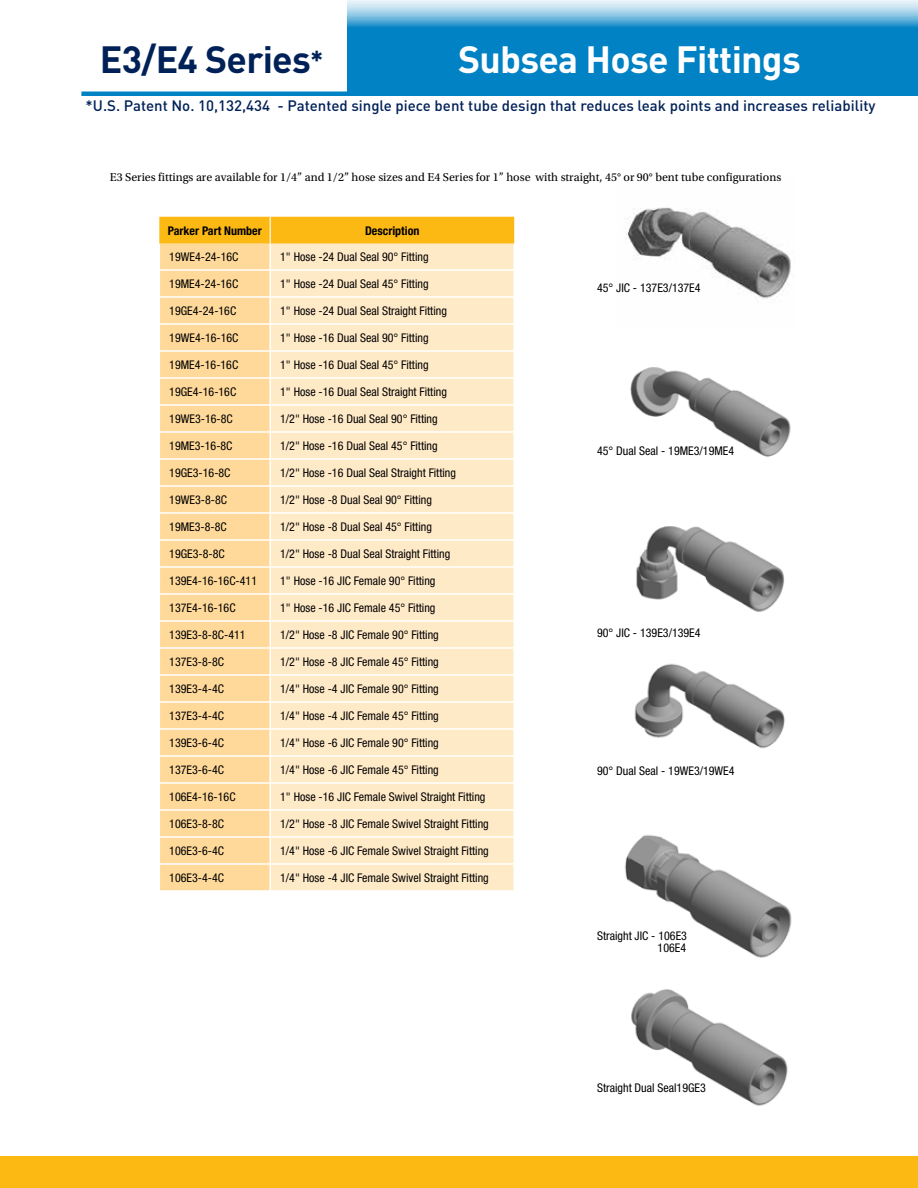
<style>
.page{position:relative;width:918px;height:1188px;background:#fff}
.page>*{position:absolute;margin:0;border:0;box-sizing:border-box;transform-origin:0 0}
.t1{font:700 37.5px "DINOT";letter-spacing:-.02em;color:#fff}
.t2{font:700 37.5px "DINOT";letter-spacing:-.02em;color:#002157}
.t3{font:500 15px "DINOT";color:#002157}
.t4{font:condensed 12px/12px "Helvetica Neue LT Std";color:#000;text-align:right}
.t5{font:12px "Utopia Std";color:#000}
.t6{font:700 condensed 12px "Helvetica Neue LT Std";color:#000}
.s1{font-size:27px}
</style>
<div class="page">
<div style="left:0;top:1156px;width:918px;height:32px;background:#fdb913"></div>
<svg style="left:159px;top:217px;width:355px;height:673px;background:#fee4b6"></svg>
<hr style="left:270px;top:863px;width:245px;height:2px;background:#fff">
<hr style="left:269px;top:865px;width:2px;height:25px;background:#fff">
<hr style="left:513px;top:865px;width:2px;height:25px;background:#fff">
<hr style="left:269px;top:217px;width:2px;height:27px;background:#ffeac8">
<img style="left:624px;top:835px;width:168px;height:123px">
<img style="left:636px;top:526px;width:148px;height:86px">
<img style="left:626px;top:207px;width:165px;height:250px">
<img style="left:631px;top:989px;width:157px;height:117px">
<img style="left:634px;top:663px;width:151px;height:86px">
<hr style="left:0;top:0;width:1px;height:96px;background:#0082c4">
<svg style="left:347px;top:0;width:571px;height:92px;background:#2b96cd"></svg>
<hr style="left:81px;top:92px;width:837px;height:4px;background:#0082c4">
<h1 class="t2" style="left:100px;top:34px;width:225px">E3/E4 Series<span class="s1">*</span></h1>
<h1 class="t1" style="left:458px;top:34px;width:344px">Subsea Hose Fittings</h1>
<p class="t3" style="left:86px;top:95px;width:791px">*U.S. Patent No. 10,132,434 - Patented single piece bent tube design that reduces leak points and increases reliability</p>
<p class="t5" style="left:110px;top:170px;width:673px">E3 Series fittings are available for 1/4” and 1/2” hose sizes and E4 Series for 1” hose with straight, 45° or 90° bent tube configurations</p>
<p class="t6" style="left:168px;top:223px;width:95px">Parker Part Number</p>
<p class="t6" style="left:365px;top:223px;width:56px">Description</p>
<p class="t4" style="left:169px;top:250px;width:71px">19WE4-24-16C</p>
<p class="t4" style="left:280px;top:250px;width:150px">1" Hose -24 Dual Seal 90° Fitting</p>
<p class="t4" style="left:169px;top:277px;width:70px">19ME4-24-16C</p>
<p class="t4" style="left:280px;top:277px;width:150px">1" Hose -24 Dual Seal 45° Fitting</p>
<p class="t4" style="left:169px;top:304px;width:68px">19GE4-24-16C</p>
<p class="t4" style="left:280px;top:304px;width:168px">1" Hose -24 Dual Seal Straight Fitting</p>
<p class="t4" style="left:169px;top:331px;width:71px">19WE4-16-16C</p>
<p class="t4" style="left:280px;top:331px;width:150px">1" Hose -16 Dual Seal 90° Fitting</p>
<p class="t4" style="left:169px;top:358px;width:70px">19ME4-16-16C</p>
<p class="t4" style="left:280px;top:358px;width:150px">1" Hose -16 Dual Seal 45° Fitting</p>
<p class="t4" style="left:169px;top:385px;width:68px">19GE4-16-16C</p>
<p class="t4" style="left:280px;top:385px;width:168px">1" Hose -16 Dual Seal Straight Fitting</p>
<p class="t4" style="left:169px;top:412px;width:65px">19WE3-16-8C</p>
<p class="t4" style="left:280px;top:412px;width:159px">1/2" Hose -16 Dual Seal 90° Fitting</p>
<p class="t4" style="left:169px;top:439px;width:65px">19ME3-16-8C</p>
<p class="t4" style="left:280px;top:439px;width:159px">1/2" Hose -16 Dual Seal 45° Fitting</p>
<p class="t4" style="left:169px;top:466px;width:63px">19GE3-16-8C</p>
<p class="t4" style="left:280px;top:466px;width:177px">1/2" Hose -16 Dual Seal Straight Fitting</p>
<p class="t4" style="left:169px;top:493px;width:59px">19WE3-8-8C</p>
<p class="t4" style="left:280px;top:493px;width:153px">1/2" Hose -8 Dual Seal 90° Fitting</p>
<p class="t4" style="left:169px;top:520px;width:59px">19ME3-8-8C</p>
<p class="t4" style="left:280px;top:520px;width:153px">1/2" Hose -8 Dual Seal 45° Fitting</p>
<p class="t4" style="left:169px;top:547px;width:57px">19GE3-8-8C</p>
<p class="t4" style="left:280px;top:547px;width:172px">1/2" Hose -8 Dual Seal Straight Fitting</p>
<p class="t4" style="left:169px;top:574px;width:89px">139E4-16-16C-411</p>
<p class="t4" style="left:280px;top:574px;width:157px">1" Hose -16 JIC Female 90° Fitting</p>
<p class="t4" style="left:169px;top:601px;width:68px">137E4-16-16C</p>
<p class="t4" style="left:280px;top:601px;width:157px">1" Hose -16 JIC Female 45° Fitting</p>
<p class="t4" style="left:169px;top:628px;width:78px">139E3-8-8C-411</p>
<p class="t4" style="left:280px;top:628px;width:160px">1/2" Hose -8 JIC Female 90° Fitting</p>
<p class="t4" style="left:169px;top:655px;width:56px">137E3-8-8C</p>
<p class="t4" style="left:280px;top:655px;width:160px">1/2" Hose -8 JIC Female 45° Fitting</p>
<p class="t4" style="left:169px;top:682px;width:56px">139E3-4-4C</p>
<p class="t4" style="left:280px;top:682px;width:160px">1/4" Hose -4 JIC Female 90° Fitting</p>
<p class="t4" style="left:169px;top:709px;width:56px">137E3-4-4C</p>
<p class="t4" style="left:280px;top:709px;width:160px">1/4" Hose -4 JIC Female 45° Fitting</p>
<p class="t4" style="left:169px;top:736px;width:56px">139E3-6-4C</p>
<p class="t4" style="left:280px;top:736px;width:160px">1/4" Hose -6 JIC Female 90° Fitting</p>
<p class="t4" style="left:169px;top:763px;width:56px">137E3-6-4C</p>
<p class="t4" style="left:280px;top:763px;width:160px">1/4" Hose -6 JIC Female 45° Fitting</p>
<p class="t4" style="left:169px;top:790px;width:68px">106E4-16-16C</p>
<p class="t4" style="left:280px;top:790px;width:207px">1" Hose -16 JIC Female Swivel Straight Fitting</p>
<p class="t4" style="left:169px;top:817px;width:56px">106E3-8-8C</p>
<p class="t4" style="left:280px;top:817px;width:210px">1/2" Hose -8 JIC Female Swivel Straight Fitting</p>
<p class="t4" style="left:169px;top:844px;width:56px">106E3-6-4C</p>
<p class="t4" style="left:280px;top:844px;width:210px">1/4" Hose -6 JIC Female Swivel Straight Fitting</p>
<p class="t4" style="left:169px;top:871px;width:56px">106E3-4-4C</p>
<p class="t4" style="left:280px;top:871px;width:210px">1/4" Hose -4 JIC Female Swivel Straight Fitting</p>
<p class="t4" style="left:597px;top:282px;width:105px">45° JIC - 137E3/137E4</p>
<p class="t4" style="left:597px;top:445px;width:139px">45° Dual Seal - 19ME3/19ME4</p>
<p class="t4" style="left:597px;top:627px;width:105px">90° JIC - 139E3/139E4</p>
<p class="t4" style="left:597px;top:765px;width:139px">90° Dual Seal - 19WE3/19WE4</p>
<p class="t4" style="left:597px;top:930px;width:91px">Straight JIC - 106E3<br>106E4</p>
<p class="t4" style="left:597px;top:1081px;width:110px">Straight Dual Seal19GE3</p>
</div>
